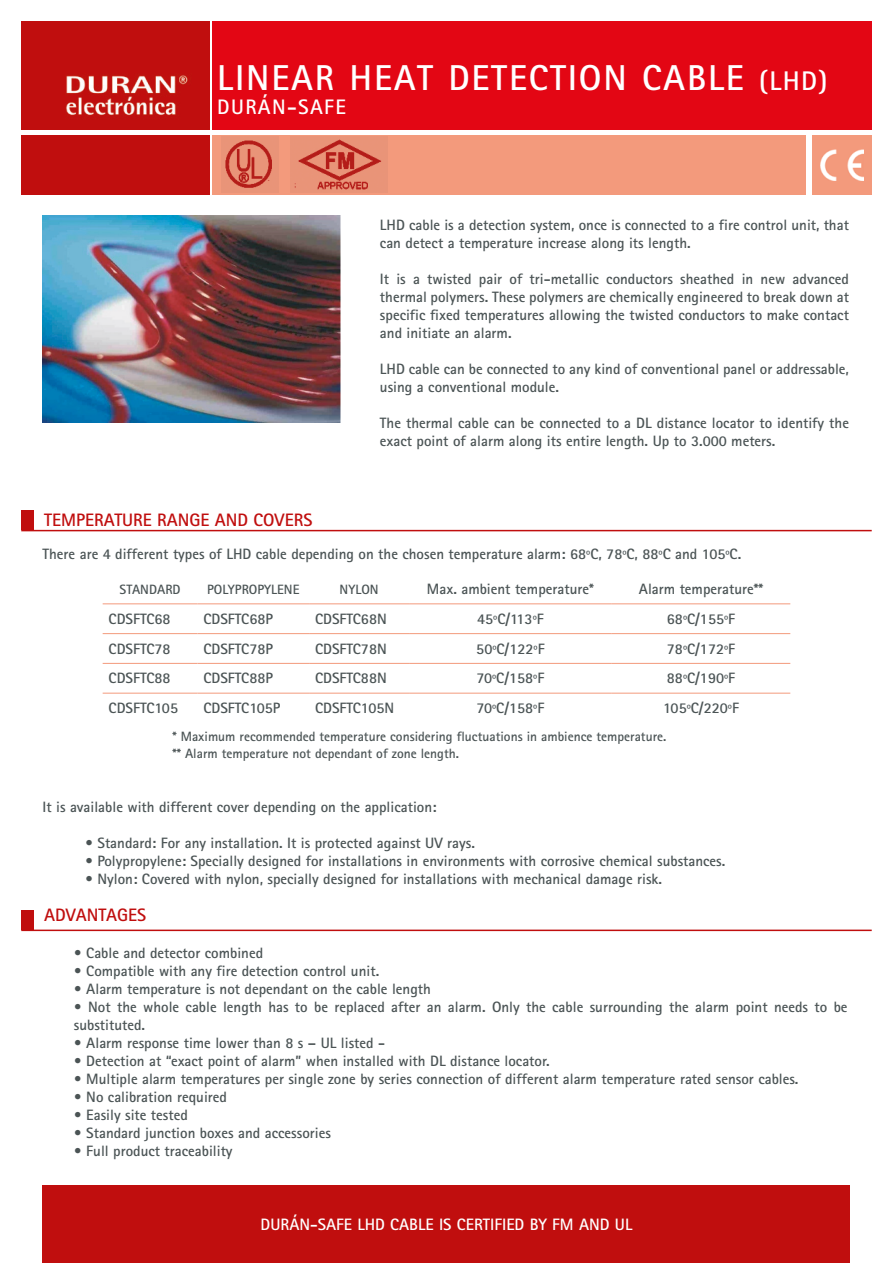
<style>
.page{position:relative;width:893px;height:1263px;background:#fff}
.page>*{position:absolute;margin:0;border:0;box-sizing:border-box;transform-origin:0 0}
.t1{font:700 36px "Rotis Sans Serif";letter-spacing:.05em;color:#fff}
.t2{font:700 21px "Rotis Sans Serif";letter-spacing:.065em;color:#fff}
.t3{font:700 18px "Rotis Sans Serif";color:#c00e0e}
.t4{font:700 16.5px "Rotis Sans Serif";color:#fff}
.t5{font:700 15px/18px "Rotis Sans Serif";color:#4b5455}
.t6{font:700 13.5px "Rotis Sans Serif";color:#4b5455}
.s1{font-size:27px}
</style>
<div class="page">
<div style="left:212px;top:135px;width:594px;height:60px;background:#f39a7c"></div>
<div style="left:212px;top:21px;width:660px;height:109px;background:#e30614"></div>
<div style="left:21px;top:21px;width:189px;height:109px;background:#c00e0e"></div>
<img style="left:66px;top:75px;width:122px;height:41px">
<div style="left:21px;top:135px;width:189px;height:60px;background:#c00e0e"></div>
<div style="left:812px;top:135px;width:60px;height:60px;background:#f39a7c"></div>
<img style="left:821px;top:149px;width:42px;height:31px">
<div style="left:43px;top:1186px;width:807px;height:77px;background:#c00e0e"></div>
<div style="left:21px;top:510px;width:13px;height:20px;background:#c00e0e"></div>
<hr style="left:21px;top:530px;width:851px;height:1px;background:#c00e0e">
<hr style="left:103px;top:603px;width:95px;height:1px;background:#f39a7c">
<hr style="left:198px;top:603px;width:111px;height:1px;background:#f39a7c">
<hr style="left:309px;top:603px;width:100px;height:1px;background:#f39a7c">
<hr style="left:409px;top:603px;width:203px;height:1px;background:#f39a7c">
<hr style="left:612px;top:603px;width:178px;height:1px;background:#f39a7c">
<hr style="left:103px;top:633px;width:95px;height:1px;background:#f39a7c">
<hr style="left:198px;top:633px;width:111px;height:1px;background:#f39a7c">
<hr style="left:309px;top:633px;width:100px;height:1px;background:#f39a7c">
<hr style="left:409px;top:633px;width:203px;height:1px;background:#f39a7c">
<hr style="left:612px;top:633px;width:178px;height:1px;background:#f39a7c">
<hr style="left:103px;top:663px;width:95px;height:1px;background:#f39a7c">
<hr style="left:198px;top:663px;width:111px;height:1px;background:#f39a7c">
<hr style="left:309px;top:663px;width:100px;height:1px;background:#f39a7c">
<hr style="left:409px;top:663px;width:203px;height:1px;background:#f39a7c">
<hr style="left:612px;top:663px;width:178px;height:1px;background:#f39a7c">
<hr style="left:103px;top:693px;width:95px;height:1px;background:#f39a7c">
<hr style="left:198px;top:693px;width:111px;height:1px;background:#f39a7c">
<hr style="left:309px;top:693px;width:100px;height:1px;background:#f39a7c">
<hr style="left:409px;top:693px;width:203px;height:1px;background:#f39a7c">
<hr style="left:612px;top:693px;width:178px;height:1px;background:#f39a7c">
<div style="left:21px;top:910px;width:13px;height:19px;background:#c00e0e"></div>
<hr style="left:21px;top:929px;width:851px;height:2px;background:#c00e0e">
<img style="left:43px;top:215px;width:297px;height:207px">
<img style="left:294px;top:138px;width:88px;height:54px">
<img style="left:225px;top:140px;width:48px;height:48px">
<p class="t1" style="left:217px;top:55px;width:612px">LINEAR HEAT DETECTION CABLE <span class="s1">(LHD)</span></p>
<p class="t2" style="left:217px;top:93px;width:130px">DURÁN-SAFE</p>
<p class="t3" style="left:44px;top:509px;width:270px">TEMPERATURE RANGE AND COVERS</p>
<p class="t5" style="left:380px;top:216px;width:470px">LHD cable is a detection system, once is connected to a fire control unit, that can detect a temperature increase along its length.</p>
<p class="t5" style="left:380px;top:270px;width:471px;text-align:justify">It is a twisted pair of tri-metallic conductors sheathed in new advanced thermal polymers. These polymers are chemically engineered to break down at specific fixed temperatures allowing the twisted conductors to make contact and initiate an alarm.</p>
<p class="t5" style="left:380px;top:360px;width:470px">LHD cable can be connected to any kind of conventional panel or addressable, using a conventional module.</p>
<p class="t5" style="left:380px;top:414px;width:471px">The thermal cable can be connected to a DL distance locator to identify the exact point of alarm along its entire length. Up to 3.000 meters.</p>
<p class="t5" style="left:43px;top:544px;width:700px">There are 4 different types of LHD cable depending on the chosen temperature alarm: 68ºC, 78ºC, 88ºC and 105ºC.</p>
<p class="t6" style="left:120px;top:580px;width:62px">STANDARD</p>
<p class="t6" style="left:207px;top:580px;width:94px">POLYPROPYLENE</p>
<p class="t6" style="left:340px;top:580px;width:41px">NYLON</p>
<p class="t5" style="left:427px;top:580px;width:168px">Max. ambient temperature*</p>
<p class="t5" style="left:639px;top:580px;width:126px">Alarm temperature**</p>
<p class="t5" style="left:109px;top:609px;width:63px">CDSFTC68</p>
<p class="t5" style="left:204px;top:609px;width:71px">CDSFTC68P</p>
<p class="t5" style="left:315px;top:609px;width:73px">CDSFTC68N</p>
<p class="t5" style="left:477px;top:609px;width:68px">45ºC/113ºF</p>
<p class="t5" style="left:667px;top:609px;width:70px">68ºC/155ºF</p>
<p class="t5" style="left:109px;top:639px;width:63px">CDSFTC78</p>
<p class="t5" style="left:204px;top:639px;width:71px">CDSFTC78P</p>
<p class="t5" style="left:315px;top:639px;width:73px">CDSFTC78N</p>
<p class="t5" style="left:476px;top:639px;width:70px">50ºC/122ºF</p>
<p class="t5" style="left:667px;top:639px;width:70px">78ºC/172ºF</p>
<p class="t5" style="left:109px;top:669px;width:63px">CDSFTC88</p>
<p class="t5" style="left:204px;top:669px;width:71px">CDSFTC88P</p>
<p class="t5" style="left:315px;top:669px;width:73px">CDSFTC88N</p>
<p class="t5" style="left:477px;top:669px;width:69px">70ºC/158ºF</p>
<p class="t5" style="left:667px;top:669px;width:70px">88ºC/190ºF</p>
<p class="t5" style="left:109px;top:699px;width:71px">CDSFTC105</p>
<p class="t5" style="left:204px;top:699px;width:78px">CDSFTC105P</p>
<p class="t5" style="left:315px;top:699px;width:81px">CDSFTC105N</p>
<p class="t5" style="left:477px;top:699px;width:69px">70ºC/158ºF</p>
<p class="t5" style="left:663px;top:699px;width:77px">105ºC/220ºF</p>
<p class="t6" style="left:173px;top:728px;width:495px">* Maximum recommended temperature considering fluctuations in ambience temperature.</p>
<p class="t6" style="left:173px;top:744px;width:288px">** Alarm temperature not dependant of zone length.</p>
<p class="t5" style="left:43px;top:797px;width:396px">It is available with different cover depending on the application:</p>
<p class="t5" style="left:85px;top:833px;width:391px">• Standard: For any installation. It is protected against UV rays.</p>
<p class="t5" style="left:85px;top:851px;width:642px">• Polypropylene: Specially designed for installations in environments with corrosive chemical substances.</p>
<p class="t5" style="left:85px;top:869px;width:579px">• Nylon: Covered with nylon, specially designed for installations with mechanical damage risk.</p>
<p class="t3" style="left:44px;top:904px;width:103px">ADVANTAGES</p>
<p class="t5" style="left:74px;top:943px;width:191px">• Cable and detector combined</p>
<p class="t5" style="left:74px;top:961px;width:307px">• Compatible with any fire detection control unit.</p>
<p class="t5" style="left:74px;top:979px;width:359px">• Alarm temperature is not dependant on the cable length</p>
<p class="t5" style="left:74px;top:997px;width:775px">• Not the whole cable length has to be replaced after an alarm. Only the cable surrounding the alarm point needs to be substituted.</p>
<p class="t5" style="left:74px;top:1033px;width:313px">• Alarm response time lower than 8 s – UL listed -</p>
<p class="t5" style="left:74px;top:1051px;width:478px">• Detection at “exact point of alarm” when installed with DL distance locator.</p>
<p class="t5" style="left:74px;top:1069px;width:726px">• Multiple alarm temperatures per single zone by series connection of different alarm temperature rated sensor cables.</p>
<p class="t5" style="left:74px;top:1087px;width:155px">• No calibration required</p>
<p class="t5" style="left:74px;top:1105px;width:116px">• Easily site tested</p>
<p class="t5" style="left:74px;top:1123px;width:259px">• Standard junction boxes and accessories</p>
<p class="t5" style="left:74px;top:1141px;width:160px">• Full product traceability</p>
<p class="t4" style="left:261px;top:1214px;width:373px">DURÁN-SAFE LHD CABLE IS CERTIFIED BY FM AND UL</p>
</div>
